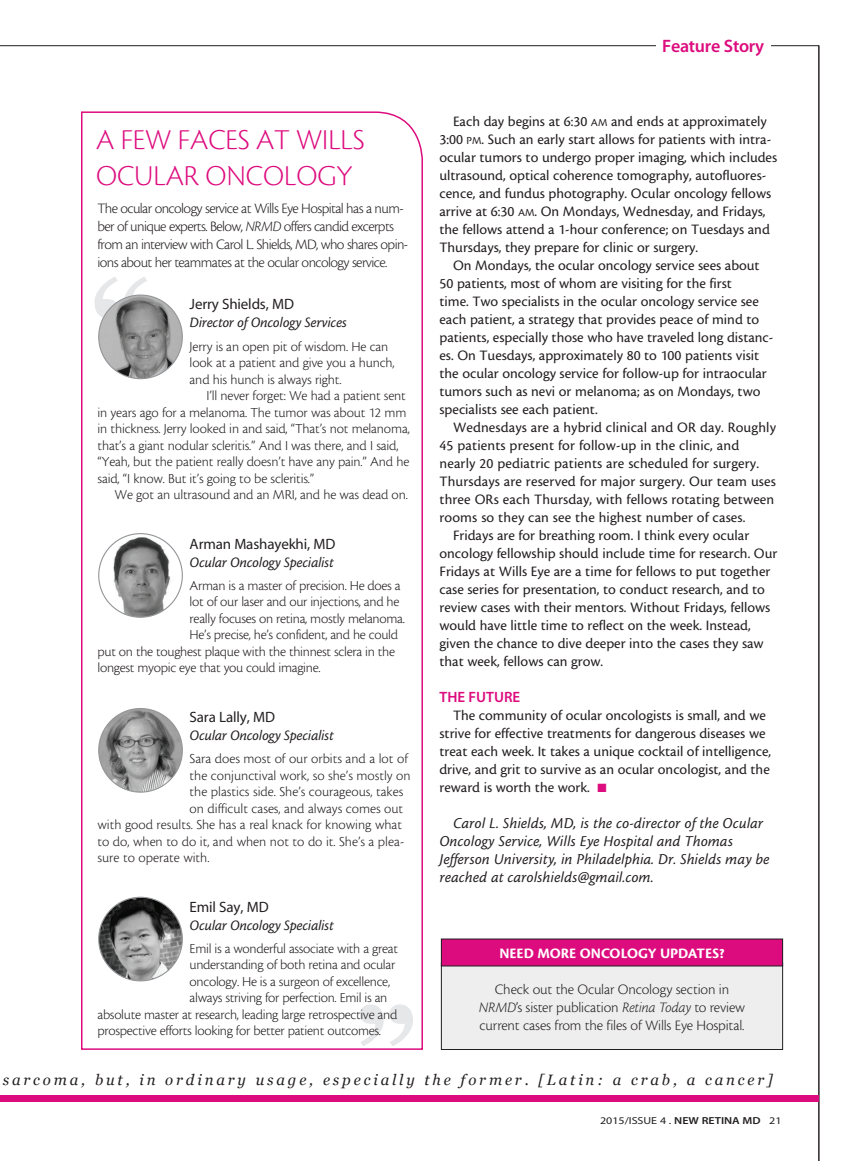
<style>
.page{position:relative;width:864px;height:1161px;background:#fff}
.page>*{position:absolute;margin:0;border:0;box-sizing:border-box;transform-origin:0 0}
.sidebar_body{font:30px/36px "Cronos MM 250 20";color:#dd0c7e}
.t1{font:18px "Myriad MM 565 600";letter-spacing:-.015em;color:#dd0c7e}
.bio{font:15.75px/18px "Cronos MM It 408 10";letter-spacing:.01em;color:#231f20}
.body{font:15px/18px "Cronos MM 408 10";color:#231f20}
.sidebar_body-2{font:15px/18px "Cronos MM 250 10";letter-spacing:-.04em;color:#231f20}
.sidebar_author{font:15px/18px "Cronos MM It 408 10";letter-spacing:-.01em;color:#231f20}
.crst_sidebar_body{font:15px/18px "Cronos MM 250 10";letter-spacing:-.01em;color:#231f20;text-align:center}
.t2{font:italic 15px "Georgia";letter-spacing:.19em;color:#231f20}
.crst_sidebar_head{font:15px "Cronos MM 700 10";color:#fff}
.subhead{font:15px "Myriad MM 565 600";color:#dd0c7e}
.sidebar_body-3{font:14.25px "Cronos MM 250 9";letter-spacing:-.01em;color:#231f20}
.t3{font:10.2px "Myriad MM 400 600";color:#231f20;scale:1.18 1}
.s1{font-family:"Cronos MM SC750 408 10";font-size:11.25px}
.s2{font-family:"Cronos MM SC750 408 10"}
.s3{color:#dd0c7e}
.s4{font-family:"Cronos MM It 250 10"}
.s5{font-family:"Myriad MM 400 600"}
.s6{font-family:"Myriad MM 565 600"}
</style>
<div class="page">
<hr style="left:0;top:45px;width:819px;height:1px;background:#231f20">
<hr style="left:819px;top:46px;width:1px;height:1115px;background:#231f20">
<div style="left:656px;top:36px;width:114px;height:18px;background:#fff"></div>
<div style="left:0;top:1096px;width:819px;height:6px;background:#dd0c7e"></div>
<svg style="left:81px;top:111px;width:342px;height:939px"></svg>
<svg style="left:95px;top:277px;width:53px;height:41px"></svg>
<svg style="left:360px;top:1004px;width:53px;height:42px"></svg>
<img style="left:99px;top:295px;width:83px;height:84px;border-radius:42px">
<div style="left:99px;top:534px;width:83px;height:83px;background:#fff;border-radius:50%"></div>
<img style="left:109px;top:537px;width:64px;height:80px">
<img style="left:99px;top:709px;width:83px;height:83px;border-radius:42px">
<img style="left:99px;top:897px;width:83px;height:84px;border-radius:42px">
<div style="left:441px;top:963px;width:342px;height:87px;background:#eeeeef"></div>
<div style="left:441px;top:963px;width:342px;height:87px;border:1px solid #231f20"></div>
<div style="left:441px;top:939px;width:342px;height:27px;background:#dd0c7e"></div>
<p class="t1" style="left:662px;top:37px;width:103px">Feature Story</p>
<p class="body" style="left:440px;top:113px;width:339px;text-indent:14px">Each day begins at 6:30 <span class="s1">AM</span> and ends at approximately 3:00 <span class="s1">PM</span>. Such an early start allows for patients with intra&shy;ocular tumors to undergo proper imaging, which includes ultrasound, optical coherence tomography, autofluores&shy;cence, and fundus photography. Ocular oncology fellows arrive at 6:30 <span class="s1">AM</span><span class="s2">.</span> On Mondays, Wednesday, and Fridays, the fellows attend a 1-hour conference; on Tuesdays and Thursdays, they prepare for clinic or surgery.</p>
<p class="body" style="left:440px;top:257px;width:336px;text-indent:14px">On Mondays, the ocular oncology service sees about 50 patients, most of whom are visiting for the first<br>time. Two specialists in the ocular oncology service see each patient, a strategy that provides peace of mind to patients, especially those who have traveled long distanc&shy;es. On Tuesdays, approximately 80 to 100 patients visit the ocular oncology service for follow-up for intraocular tumors such as nevi or melanoma; as on Mondays, two specialists see each patient.</p>
<p class="body" style="left:440px;top:419px;width:338px;text-indent:14px">Wednesdays are a hybrid clinical and OR day. Roughly 45 patients present for follow-up in the clinic, and nearly 20 pediatric patients are scheduled for surgery.<br>Thursdays are reserved for major surgery. Our team uses three ORs each Thursday, with fellows rotating between rooms so they can see the highest number of cases.</p>
<p class="body" style="left:440px;top:527px;width:339px;text-indent:14px">Fridays are for breathing room. I think every ocular oncology fellowship should include time for research. Our Fridays at Wills Eye are a time for fellows to put together case series for presentation, to conduct research, and to review cases with their mentors. Without Fridays, fellows would have little time to reflect on the week. Instead, given the chance to dive deeper into the cases they saw that week, fellows can grow.</p>
<p class="subhead" style="left:440px;top:690px;width:82px">THE FUTURE</p>
<p class="body" style="left:440px;top:707px;width:333px;text-indent:14px">The community of ocular oncologists is small, and we strive for effective treatments for dangerous diseases we treat each week. It takes a unique cocktail of intelligence, drive, and grit to survive as an ocular oncologist, and the reward is worth the work. <span class="s3">■</span></p>
<p class="bio" style="left:440px;top:814px;width:331px;text-indent:14px">Carol L. Shields, MD, is the co-director of the Ocular Oncology Service, Wills Eye Hospital and Thomas Jefferson University, in Philadelphia. Dr. Shields may be reached at carolshields@gmail.com.</p>
<p class="sidebar_body" style="left:96px;top:122px;width:270px">A FEW FACES AT WILLS<br>OCULAR ONCOLOGY</p>
<p class="sidebar_body-2" style="left:98px;top:199px;width:312px">The ocular oncology service at Wills Eye Hospital has a num&shy;ber of unique experts. Below, <span class="s4">NRMD</span> offers candid excerpts from an interview with Carol L. Shields, MD, who shares opin&shy;ions about her teammates at the ocular oncology service.</p>
<p class="sidebar_author" style="left:190px;top:296px;width:159px"><span class="s5">Jerry Shields, MD<br></span>Director of Oncology Services</p>
<p class="sidebar_body-3" style="left:190px;top:339px;width:200px">Jerry is an open pit of wisdom. He can</p>
<p class="sidebar_body-3" style="left:190px;top:355px;width:206px">look at a patient and give you a hunch,</p>
<p class="sidebar_body-3" style="left:190px;top:372px;width:153px">and his hunch is always right.</p>
<p class="sidebar_body-3" style="left:207px;top:388px;width:201px">I’ll never forget: We had a patient sent</p>
<p class="sidebar_body-3" style="left:98px;top:405px;width:310px">in years ago for a melanoma. The tumor was about 12 mm</p>
<p class="sidebar_body-3" style="left:98px;top:421px;width:314px">in thickness. Jerry looked in and said, “That’s not melanoma,</p>
<p class="sidebar_body-3" style="left:98px;top:438px;width:302px">that’s a giant nodular scleritis.” And I was there, and I said,</p>
<p class="sidebar_body-3" style="left:98px;top:454px;width:313px">“Yeah, but the patient really doesn’t have any pain.” And he</p>
<p class="sidebar_body-3" style="left:98px;top:471px;width:218px">said, “I know. But it’s going to be scleritis.”</p>
<p class="sidebar_body-3" style="left:114px;top:487px;width:295px">We got an ultrasound and an MRI, and he was dead on.</p>
<p class="sidebar_author" style="left:190px;top:535px;width:147px"><span class="s5">Arman Mashayekhi, MD<br></span>Ocular Oncology Specialist</p>
<p class="sidebar_body-3" style="left:190px;top:578px;width:213px">Arman is a master of precision. He does a</p>
<p class="sidebar_body-3" style="left:190px;top:594px;width:211px">lot of our laser and our injections, and he</p>
<p class="sidebar_body-3" style="left:190px;top:611px;width:217px">really focuses on retina, mostly melanoma.</p>
<p class="sidebar_body-3" style="left:190px;top:627px;width:210px">He’s precise, he’s confident, and he could</p>
<p class="sidebar_body-3" style="left:98px;top:644px;width:299px">put on the toughest plaque with the thinnest sclera in the</p>
<p class="sidebar_body-3" style="left:98px;top:660px;width:225px">longest myopic eye that you could imagine.</p>
<p class="sidebar_author" style="left:190px;top:708px;width:146px"><span class="s5">Sara Lally, MD<br></span>Ocular Oncology Specialist</p>
<p class="sidebar_body-3" style="left:190px;top:751px;width:220px">Sara does most of our orbits and a lot of</p>
<p class="sidebar_body-3" style="left:190px;top:768px;width:223px">the conjunctival work, so she’s mostly on</p>
<p class="sidebar_body-3" style="left:190px;top:784px;width:215px">the plastics side. She’s courageous, takes</p>
<p class="sidebar_body-3" style="left:190px;top:801px;width:215px">on difficult cases, and always comes out</p>
<p class="sidebar_body-3" style="left:98px;top:817px;width:306px">with good results. She has a real knack for knowing what</p>
<p class="sidebar_body-3" style="left:98px;top:834px;width:308px">to do, when to do it, and when not to do it. She’s a plea-</p>
<p class="sidebar_body-3" style="left:98px;top:850px;width:113px">sure to operate with.</p>
<p class="sidebar_author" style="left:190px;top:898px;width:146px"><span class="s5">Emil Say, MD<br></span>Ocular Oncology Specialist</p>
<p class="sidebar_body-3" style="left:190px;top:941px;width:210px">Emil is a wonderful associate with a great</p>
<p class="sidebar_body-3" style="left:190px;top:957px;width:207px">understanding of both retina and ocular</p>
<p class="sidebar_body-3" style="left:190px;top:974px;width:202px">oncology. He is a surgeon of excellence,</p>
<p class="sidebar_body-3" style="left:190px;top:990px;width:199px">always striving for perfection. Emil is an</p>
<p class="sidebar_body-3" style="left:98px;top:1007px;width:301px">absolute master at research, leading large retrospective and</p>
<p class="sidebar_body-3" style="left:98px;top:1023px;width:285px">prospective efforts looking for better patient outcomes.</p>
<p class="t2" style="left:3px;top:1069px;width:772px">sarcoma, but, in ordinary usage, especially the former. [Latin: a crab, a cancer]</p>
<p class="crst_sidebar_head" style="left:499px;top:946px;width:227px">NEED MORE ONCOLOGY UPDATES?</p>
<p class="crst_sidebar_body" style="left:479px;top:981px;width:268px">Check out the Ocular Oncology section in<br><span class="s4">NRMD</span>’s sister publication <span class="s4">Retina Today</span> to review current cases from the files of Wills Eye Hospital.</p>
<p class="t3" style="left:600px;top:1115px;width:155px">2015/ISSUE 4 . <span class="s6">NEW RETINA MD</span> 21</p>
</div>
